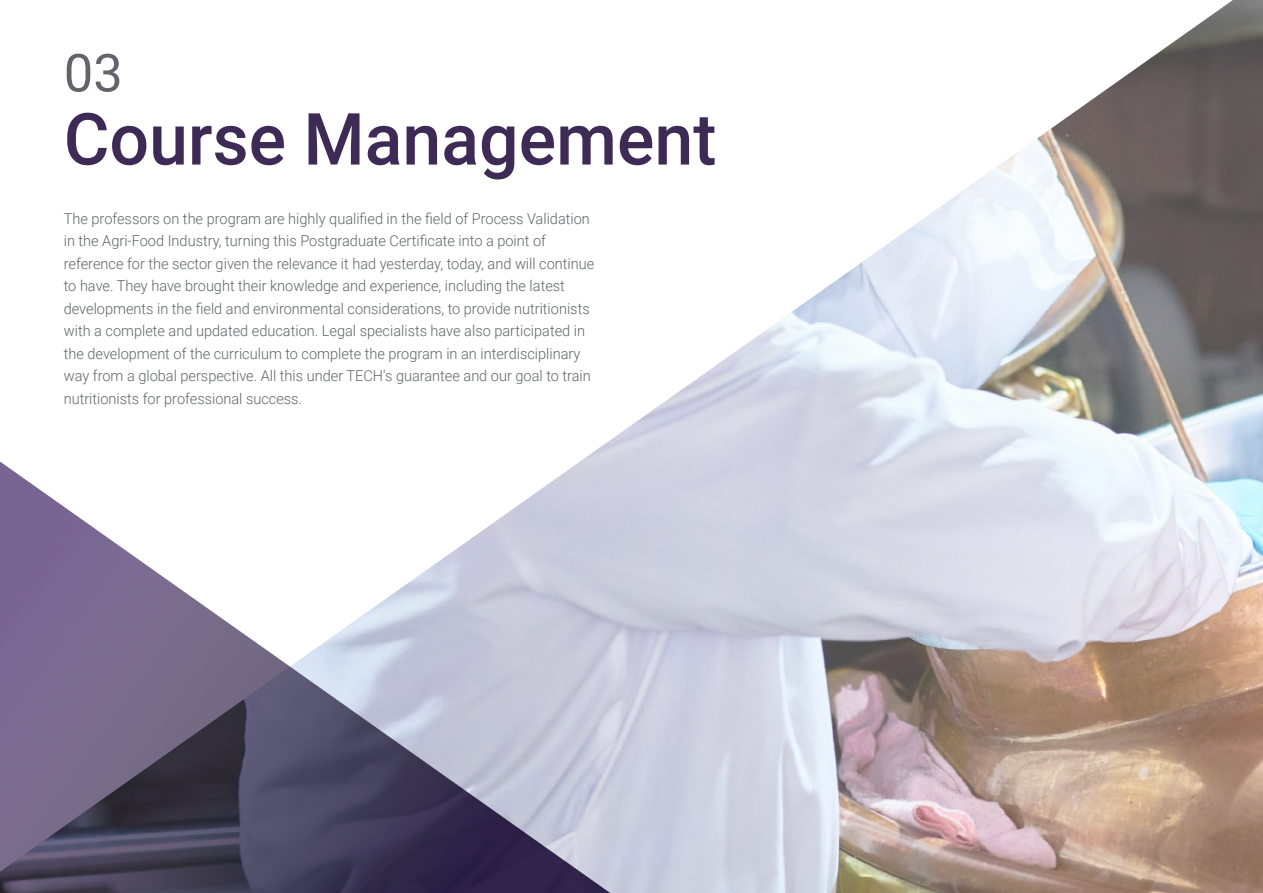
<style>
.page{position:relative;width:1263px;height:893px;background:#fff}
.page>*{position:absolute;margin:0;border:0;box-sizing:border-box;transform-origin:0 0}
.Portadilla{font:500 72px "Roboto";color:#3d2b56}
.t1{font:52.5px "Roboto";color:#61646a}
.Texto_Simple{font:300 15px/22.5px "Roboto";color:#61646a}
</style>
<div class="page">
<img style="left:602px;top:0;width:661px;height:893px">
<svg style="left:0;top:446px;width:640px;height:447px"></svg>
<p class="t1" style="left:64px;top:36px;width:61px">03</p>
<p class="Portadilla" style="left:64px;top:89px;width:654px">Course Management</p>
<p class="Texto_Simple" style="left:64px;top:207px;width:532px">The professors on the program are highly qualified in the field of Process Validation in the Agri-Food Industry, turning this Postgraduate Certificate into a point of reference for the sector given the relevance it had yesterday, today, and will continue to have. They have brought their knowledge and experience, including the latest developments in the field and environmental considerations, to provide nutritionists with a complete and updated education. Legal specialists have also participated in the development of the curriculum to complete the program in an interdisciplinary way from a global perspective. All this under TECH's guarantee and our goal to train nutritionists for professional success.</p>
</div>
